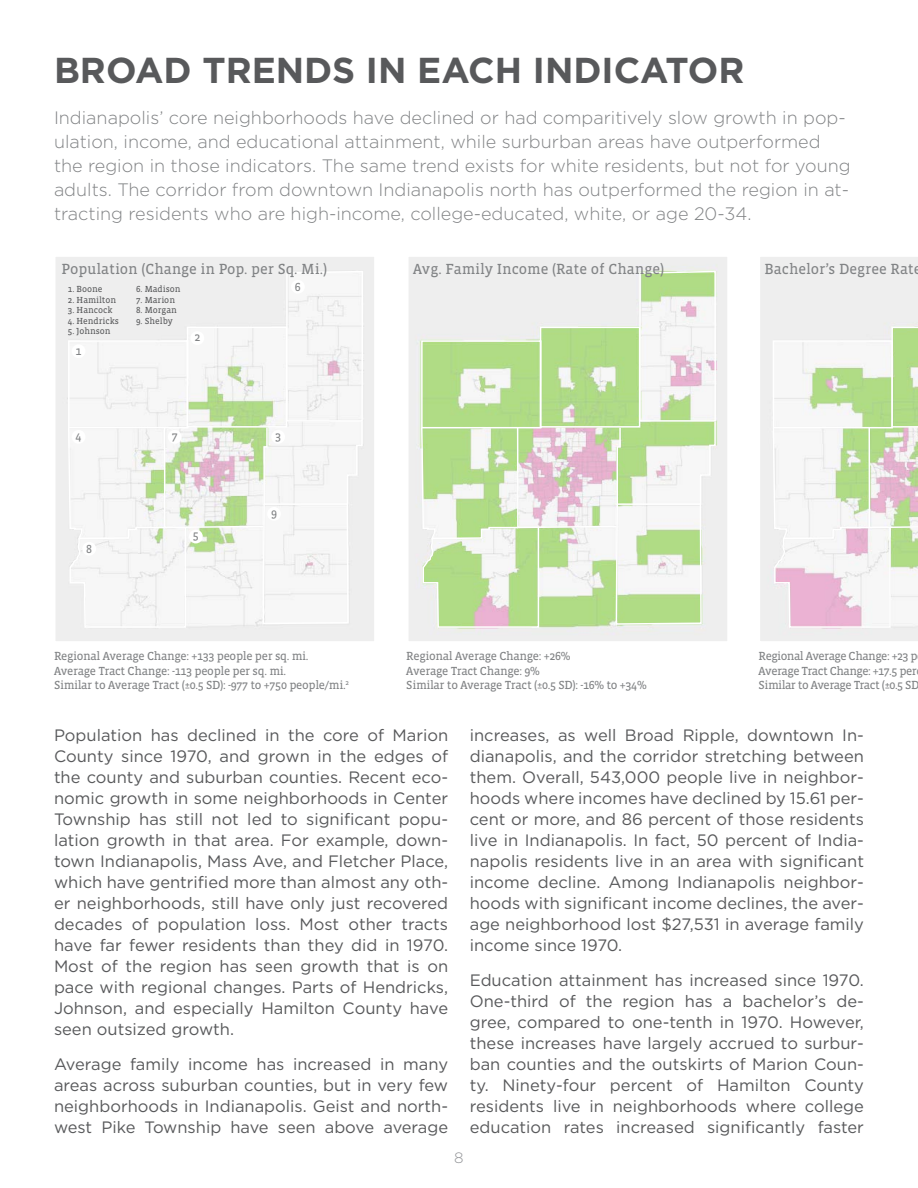
<style>
.page{position:relative;width:918px;height:1188px;background:#fff}
.page>*{position:absolute;margin:0;border:0;box-sizing:border-box;transform-origin:0 0}
.t1{font:700 36px "Gotham";color:#58595b}
.t2{font:300 18px/24px "Gotham";color:#818385}
.t3{font:16.5px/21px "Gotham";color:#58595b;text-align:justify}
.t4{font:15px "Vista Slab OT";color:#818385}
.t5{font:300 15px "Gotham";color:#939598}
.t6{font:12px/14.4px "Vista Slab OT";letter-spacing:-.025em;color:#818385}
.t7{font:9px "Vista Slab OT";color:#58595b}
</style>
<div class="page">
<div style="left:52px;top:254px;width:325px;height:390px;border:3px solid #fff"></div>
<svg style="left:67px;top:270px;width:297px;height:359px"></svg>
<div style="left:72px;top:344px;width:13px;height:14px;background:#fff;border-radius:50%"></div>
<div style="left:72px;top:430px;width:13px;height:14px;background:#fff;border-radius:50%"></div>
<div style="left:82px;top:542px;width:14px;height:14px;background:#fff;border-radius:50%"></div>
<div style="left:189px;top:530px;width:14px;height:13px;background:#fff;border-radius:50%"></div>
<div style="left:267px;top:507px;width:14px;height:14px;background:#fff;border-radius:50%"></div>
<div style="left:168px;top:430px;width:14px;height:14px;background:#fff;border-radius:50%"></div>
<div style="left:271px;top:430px;width:14px;height:14px;background:#fff;border-radius:50%"></div>
<div style="left:190px;top:331px;width:14px;height:14px;background:#fff;border-radius:50%"></div>
<div style="left:291px;top:280px;width:14px;height:14px;background:#fff;border-radius:50%"></div>
<div style="left:406px;top:254px;width:324px;height:390px;border:3px solid #fff"></div>
<svg style="left:420px;top:270px;width:297px;height:359px"></svg>
<div style="left:760px;top:257px;width:158px;height:384px;background:#eee"></div>
<svg style="left:772px;top:327px;width:146px;height:302px"></svg>
<h1 class="t1" style="left:54px;top:46px;width:692px">BROAD TRENDS IN EACH INDICATOR</h1>
<p class="t2" style="left:54px;top:105px;width:798px">Indianapolis’ core neighborhoods have declined or had comparitively slow growth in pop&shy;ulation, income, and educational attainment, while surburban areas have outperformed the region in those indicators. The same trend exists for white residents, but not for young adults. The corridor from downtown Indianapolis north has outperformed the region in at&shy;tracting residents who are high-income, college-educated, white, or age 20-34.</p>
<p class="t4" style="left:62px;top:261px;width:267px">Population (Change in Pop. per Sq. Mi.)</p>
<p class="t4" style="left:413px;top:261px;width:253px">Avg. Family Income (Rate of Change)</p>
<p class="t7" style="left:68px;top:284px;width:36px">1. Boone</p>
<p class="t7" style="left:68px;top:295px;width:50px">2. Hamilton</p>
<p class="t7" style="left:68px;top:305px;width:46px">3. Hancock</p>
<p class="t7" style="left:68px;top:316px;width:53px">4. Hendricks</p>
<p class="t7" style="left:68px;top:326px;width:44px">5. Johnson</p>
<p class="t6" style="left:76px;top:344px;width:7px">1</p>
<p class="t7" style="left:136px;top:284px;width:46px">6. Madison</p>
<p class="t7" style="left:136px;top:295px;width:40px">7. Marion</p>
<p class="t7" style="left:136px;top:305px;width:42px">8. Morgan</p>
<p class="t7" style="left:136px;top:316px;width:38px">9. Shelby</p>
<p class="t6" style="left:194px;top:330px;width:7px">2</p>
<p class="t6" style="left:295px;top:280px;width:7px">6</p>
<p class="t6" style="left:76px;top:429px;width:7px">4</p>
<p class="t6" style="left:86px;top:542px;width:7px">8</p>
<p class="t6" style="left:172px;top:429px;width:7px">7</p>
<p class="t6" style="left:275px;top:429px;width:7px">3</p>
<p class="t6" style="left:193px;top:528px;width:7px">5</p>
<p class="t6" style="left:271px;top:506px;width:7px">9</p>
<p class="t6" style="left:54px;top:649px;width:256px">Regional Average Change: +133 people per sq. mi.<br>Average Tract Change: -113 people per sq. mi.</p>
<p class="t6" style="left:54px;top:678px;width:296px">Similar to Average Tract (±0.5 SD): -977 to +750 people/mi.<sup>2</sup></p>
<p class="t6" style="left:406px;top:649px;width:242px">Regional Average Change: +26%<br>Average Tract Change: 9%<br>Similar to Average Tract (±0.5 SD): -16% to +34%</p>
<p class="t4" style="left:765px;top:261px;width:158px">Bachelor’s Degree Rate</p>
<p class="t6" style="left:759px;top:649px;width:162px">Regional Average Change: +23 p<br>Average Tract Change: +17.5 per<br>Similar to Average Tract (±0.5 SD</p>
<p class="t3" style="left:54px;top:724px;width:396px">Population has declined in the core of Marion County since 1970, and grown in the edges of the county and suburban counties. Recent eco&shy;nomic growth in some neighborhoods in Center Township has still not led to significant popu&shy;lation growth in that area. For example, down&shy;town Indianapolis, Mass Ave, and Fletcher Place, which have gentrified more than almost any oth&shy;er neighborhoods, still have only just recovered decades of population loss. Most other tracts have far fewer residents than they did in 1970.<br>Most of the region has seen growth that is on pace with regional changes. Parts of Hendricks, Johnson, and especially Hamilton County have seen outsized growth.</p>
<p class="t3" style="left:54px;top:1053px;width:396px">Average family income has increased in many areas across suburban counties, but in very few neighborhoods in Indianapolis. Geist and north&shy;west Pike Township have seen above average</p>
<p class="t3" style="left:470px;top:725px;width:396px">increases, as well Broad Ripple, downtown In&shy;dianapolis, and the corridor stretching between them. Overall, 543,000 people live in neighbor&shy;hoods where incomes have declined by 15.61 per&shy;cent or more, and 86 percent of those residents live in Indianapolis. In fact, 50 percent of India&shy;napolis residents live in an area with significant income decline. Among Indianapolis neighbor&shy;hoods with significant income declines, the aver&shy;age neighborhood lost $27,531 in average family income since 1970.</p>
<p class="t3" style="left:470px;top:969px;width:396px">Education attainment has increased since 1970.<br>One-third of the region has a bachelor’s de&shy;gree, compared to one-tenth in 1970. However, these increases have largely accrued to surbur&shy;ban counties and the outskirts of Marion Coun&shy;ty. Ninety-four percent of Hamilton County residents live in neighborhoods where college education rates increased significantly faster</p>
<p class="t5" style="left:454px;top:1148px;width:11px">8</p>
</div>
